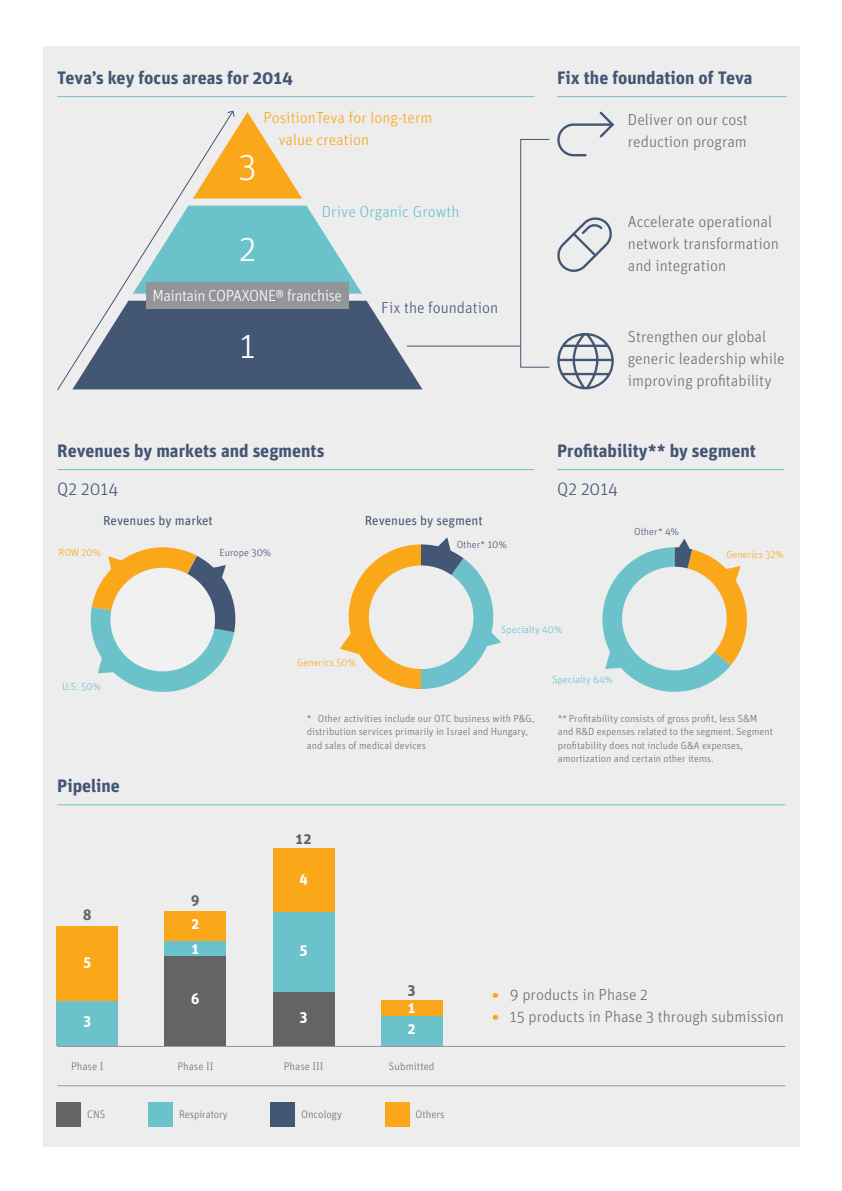
<style>
.page{position:relative;width:842px;height:1191px;background:#fff}
.page>*{position:absolute;margin:0;border:0;box-sizing:border-box;transform-origin:0 0}
.t1{font:300 36px "Unit";color:#fff}
.t2{font:700 18px "Unit";color:#435673}
.t3{font:300 18px "Unit";color:#435673}
.t4{font:300 16px/22px "Unit";color:#6d6e71}
.t5{font:300 16px/22px "Unit";color:#faa81a}
.t6{font:300 16px "Unit";letter-spacing:-.03em;color:#fff}
.t7{font:300 16px "Unit";color:#6cc2cb}
.t8{font:300 16px "Unit";color:#435673}
.t9{font:15.1px "Unit Bold TF";color:#fff}
.t10{font:15.1px "Unit Bold TF";color:#636466}
.t11{font:13px "Unit";color:#435774}
.t12{font:300 11px "Unit";color:#6d6e71}
.t13{font:300 10.4px/13.4px "Unit";color:#6d6e71}
.t14{font:300 10.4px "Unit";color:#6cc2cb}
.t15{font:300 10.4px "Unit";color:#faa81a}
.t16{font:300 10.4px "Unit";color:#435673}
</style>
<div class="page">
<div style="left:43px;top:47px;width:756px;height:1100px;background:#ededee"></div>
<hr style="left:57px;top:804px;width:728px;height:1px;background:#6cc2cb">
<hr style="left:57px;top:469px;width:477px;height:1px;background:#6cc2cb">
<hr style="left:557px;top:469px;width:227px;height:1px;background:#6cc2cb">
<hr style="left:57px;top:1085px;width:728px;height:1px;background:#939598">
<div style="left:56px;top:1102px;width:25px;height:24px;background:#636466"></div>
<div style="left:148px;top:1102px;width:25px;height:24px;background:#6cc2cb"></div>
<div style="left:270px;top:1102px;width:25px;height:24px;background:#435673"></div>
<div style="left:385px;top:1102px;width:24px;height:24px;background:#faa81a"></div>
<hr style="left:57px;top:1046px;width:728px;height:1px;background:#939598">
<svg style="left:90px;top:547px;width:146px;height:145px"></svg>
<div style="left:110px;top:568px;width:105px;height:103px;background:#f1f1f2;border-radius:50%"></div>
<svg style="left:602px;top:538px;width:145px;height:154px"></svg>
<div style="left:381px;top:1015px;width:61px;height:30px;background:#6cc2cb"></div>
<div style="left:381px;top:1000px;width:61px;height:15px;background:#faa81a"></div>
<div style="left:273px;top:848px;width:61px;height:64px;background:#faa81a"></div>
<div style="left:273px;top:912px;width:61px;height:79px;background:#6cc2cb"></div>
<div style="left:273px;top:991px;width:61px;height:54px;background:#636466"></div>
<div style="left:165px;top:940px;width:61px;height:15px;background:#6cc2cb"></div>
<div style="left:165px;top:955px;width:61px;height:90px;background:#636466"></div>
<div style="left:165px;top:910px;width:61px;height:30px;background:#faa81a"></div>
<div style="left:57px;top:926px;width:61px;height:75px;background:#faa81a"></div>
<div style="left:57px;top:1000px;width:61px;height:45px;background:#6cc2cb"></div>
<svg style="left:339px;top:537px;width:163px;height:152px"></svg>
<hr style="left:557px;top:96px;width:230px;height:1px;background:#6cc2cb">
<hr style="left:57px;top:96px;width:477px;height:1px;background:#6cc2cb">
<svg style="left:234px;top:301px;width:188px;height:88px"></svg>
<svg style="left:234px;top:206px;width:128px;height:88px"></svg>
<svg style="left:57px;top:174px;width:177px;height:216px"></svg>
<svg style="left:193px;top:110px;width:109px;height:89px"></svg>
<div style="left:146px;top:283px;width:203px;height:26px;background:#939598"></div>
<svg style="left:557px;top:111px;width:57px;height:46px"></svg>
<svg style="left:557px;top:217px;width:55px;height:55px"></svg>
<svg style="left:557px;top:333px;width:57px;height:57px"></svg>
<div style="left:520px;top:139px;width:30px;height:229px;background:#ededee;border:1px solid #435673"></div>
<hr style="left:407px;top:345px;width:113px;height:1px;background:#435673">
<h2 class="t2" style="left:57px;top:66px;width:237px">Teva s’ key focus areas for 2014</h2>
<h1 class="t1" style="left:239px;top:143px;width:19px">3</h1>
<h1 class="t1" style="left:239px;top:226px;width:19px">2</h1>
<h3 class="t5" style="left:278px;top:106px;width:155px;text-indent:-15px">PositionTeva for long-term value creation</h3>
<h3 class="t7" style="left:322px;top:201px;width:139px">Drive Organic Growth</h3>
<h3 class="t6" style="left:152px;top:286px;width:191px">Maintain COPAXONE® franchise</h3>
<h1 class="t1" style="left:240px;top:323px;width:17px">1</h1>
<h3 class="t8" style="left:381px;top:298px;width:118px">Fix the foundation</h3>
<h2 class="t2" style="left:57px;top:439px;width:269px">Revenues by markets and segments</h2>
<h2 class="t3" style="left:57px;top:477px;width:62px">Q2 2014</h2>
<p class="t11" style="left:103px;top:512px;width:111px">Revenues by market</p>
<p class="t15" style="left:59px;top:546px;width:44px">ROW 20%</p>
<p class="t16" style="left:220px;top:546px;width:53px">Europe 30%</p>
<p class="t11" style="left:365px;top:512px;width:119px">Revenues by segment</p>
<p class="t16" style="left:457px;top:538px;width:52px">Other* 10%</p>
<h2 class="t2" style="left:557px;top:66px;width:197px">Fix the foundation of Teva</h2>
<h3 class="t4" style="left:628px;top:108px;width:121px">Deliver on our cost reduction program</h3>
<h3 class="t4" style="left:628px;top:210px;width:152px">Accelerate operational network transformation and integration</h3>
<h3 class="t4" style="left:628px;top:325px;width:158px">Strengthen our global generic leadership while improving profitability</h3>
<h2 class="t2" style="left:557px;top:439px;width:200px">Profitability** by segment</h2>
<h2 class="t3" style="left:557px;top:477px;width:62px">Q2 2014</h2>
<p class="t16" style="left:634px;top:525px;width:46px">Other* 4%</p>
<p class="t15" style="left:726px;top:548px;width:59px">Generics 32%</p>
<p class="t14" style="left:62px;top:679px;width:41px">U .S. 50%</p>
<h2 class="t2" style="left:57px;top:774px;width:64px">Pipeline</h2>
<h3 class="t10" style="left:83px;top:905px;width:10px">8</h3>
<h3 class="t9" style="left:83px;top:952px;width:10px">5</h3>
<h3 class="t9" style="left:83px;top:1011px;width:10px">3</h3>
<p class="t12" style="left:71px;top:1059px;width:34px">Phase I</p>
<p class="t12" style="left:87px;top:1107px;width:20px">CNS</p>
<h3 class="t10" style="left:191px;top:890px;width:10px">9</h3>
<h3 class="t9" style="left:191px;top:914px;width:10px">2</h3>
<h3 class="t9" style="left:191px;top:939px;width:10px">1</h3>
<h3 class="t9" style="left:191px;top:989px;width:10px">6</h3>
<p class="t12" style="left:177px;top:1059px;width:37px">Phase II</p>
<p class="t12" style="left:179px;top:1107px;width:50px">Respiratory</p>
<p class="t15" style="left:297px;top:655px;width:61px">Generics 50%</p>
<p class="t14" style="left:501px;top:623px;width:63px">Specialty 40%</p>
<p class="t14" style="left:552px;top:673px;width:62px">Specialty 64%</p>
<p class="t13" style="left:307px;top:711px;width:222px">*<br>distribution services primarily in Israel and Hungary, and sales of medical devices</p>
<p class="t13" style="left:558px;top:711px;width:217px">** Profitability consists of gross profit, less &amp;S M and &amp;R D expenses related to the segment. Segment profitability does not include G&amp;A expenses, amortization and certain other items.</p>
<p class="t13" style="left:318px;top:711px;width:218px">Other activities include our OTC business with &amp;P G,</p>
<h3 class="t10" style="left:295px;top:829px;width:18px">12</h3>
<h3 class="t9" style="left:299px;top:869px;width:10px">4</h3>
<h3 class="t9" style="left:299px;top:940px;width:10px">5</h3>
<h3 class="t9" style="left:299px;top:1007px;width:10px">3</h3>
<p class="t12" style="left:284px;top:1059px;width:41px">Phase III</p>
<p class="t12" style="left:301px;top:1107px;width:42px">Oncology</p>
<h3 class="t10" style="left:408px;top:980px;width:10px">3</h3>
<h3 class="t9" style="left:408px;top:998px;width:10px">1</h3>
<h3 class="t9" style="left:408px;top:1019px;width:10px">2</h3>
<p class="t12" style="left:389px;top:1059px;width:47px">Submitted</p>
<p class="t12" style="left:416px;top:1107px;width:31px">Others</p>
<h3 class="t4" style="left:510px;top:983px;width:276px">9 products in Phase 2<br>15 products in Phase 3 through submission</h3>
</div>
